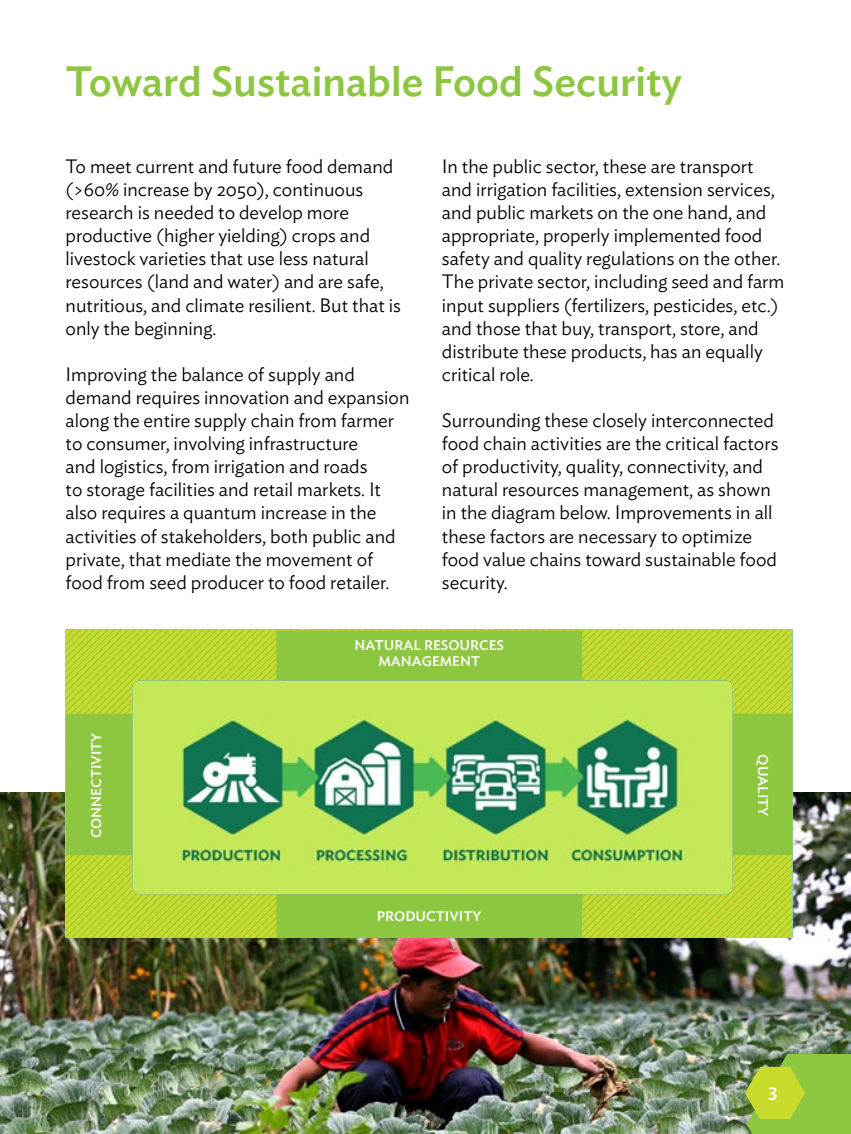
<style>
.page{position:relative;width:851px;height:1134px;background:#fff}
.page>*{position:absolute;margin:0;border:0;box-sizing:border-box;transform-origin:0 0}
.t1{font:500 42px "Ideal Sans";color:#8dc63f}
.t2{font:300 19.25px/23.1px "Ideal Sans";color:#000}
.t3{font:500 19.25px "Ideal Sans";color:#fff}
.t4{font:500 14px/16.8px "Ideal Sans";color:#fff;text-align:center}
</style>
<div class="page">
<img style="left:0;top:793px;width:850px;height:341px">
<svg style="left:66px;top:630px;width:12px;height:307px;background:#a6ce36"></svg>
<svg style="left:78px;top:630px;width:191px;height:307px;background:#afd133"></svg>
<div style="left:269px;top:630px;width:190px;height:307px;background:#8dc63f"></div>
<svg style="left:459px;top:630px;width:177px;height:307px;background:#9bca3a"></svg>
<svg style="left:636px;top:630px;width:156px;height:307px;background:#add036"></svg>
<img style="left:132px;top:680px;width:600px;height:214px">
<svg style="left:744px;top:1054px;width:106px;height:80px;background:#97c23b"></svg>
<h1 class="t1" style="left:66px;top:49px;width:618px">Toward Sustainable Food Security</h1>
<p class="t2" style="left:66px;top:153px;width:337px">To meet current and future food demand (&gt;60% increase by 2050), continuous research is needed to develop more productive (higher yielding) crops and livestock varieties that use less natural resources (land and water) and are safe, nutritious, and climate resilient. But that is only the beginning.</p>
<p class="t2" style="left:66px;top:361px;width:345px">Improving the balance of supply and demand requires innovation and expansion along the entire supply chain from farmer to consumer, involving infrastructure<br>and logistics, from irrigation and roads<br>to storage facilities and retail markets. It also requires a quantum increase in the activities of stakeholders, both public and private, that mediate the movement of food from seed producer to food retailer.</p>
<p class="t2" style="left:442px;top:153px;width:344px">In the public sector, these are transport and irrigation facilities, extension services, and public markets on the one hand, and appropriate, properly implemented food safety and quality regulations on the other.<br>The private sector, including seed and farm input suppliers (fertilizers, pesticides, etc.) and those that buy, transport, store, and distribute these products, has an equally critical role.</p>
<p class="t2" style="left:442px;top:407px;width:338px">Surrounding these closely interconnected food chain activities are the critical factors of productivity, quality, connectivity, and natural resources management, as shown in the diagram below. Improvements in all these factors are necessary to optimize food value chains toward sustainable food security.</p>
<p class="t4" style="left:87px;top:838px;width:107px;rotate:-90deg">CONNECTIVITY</p>
<p class="t4" style="left:354px;top:635px;width:151px">NATURAL RESOURCES<br>MANAGEMENT</p>
<p class="t4" style="left:377px;top:907px;width:106px">PRODUCTIVITY</p>
<p class="t4" style="left:772px;top:754px;width:64px;rotate:90deg">QUALITY</p>
<p class="t3" style="left:768px;top:1076px;width:11px">3</p>
</div>
